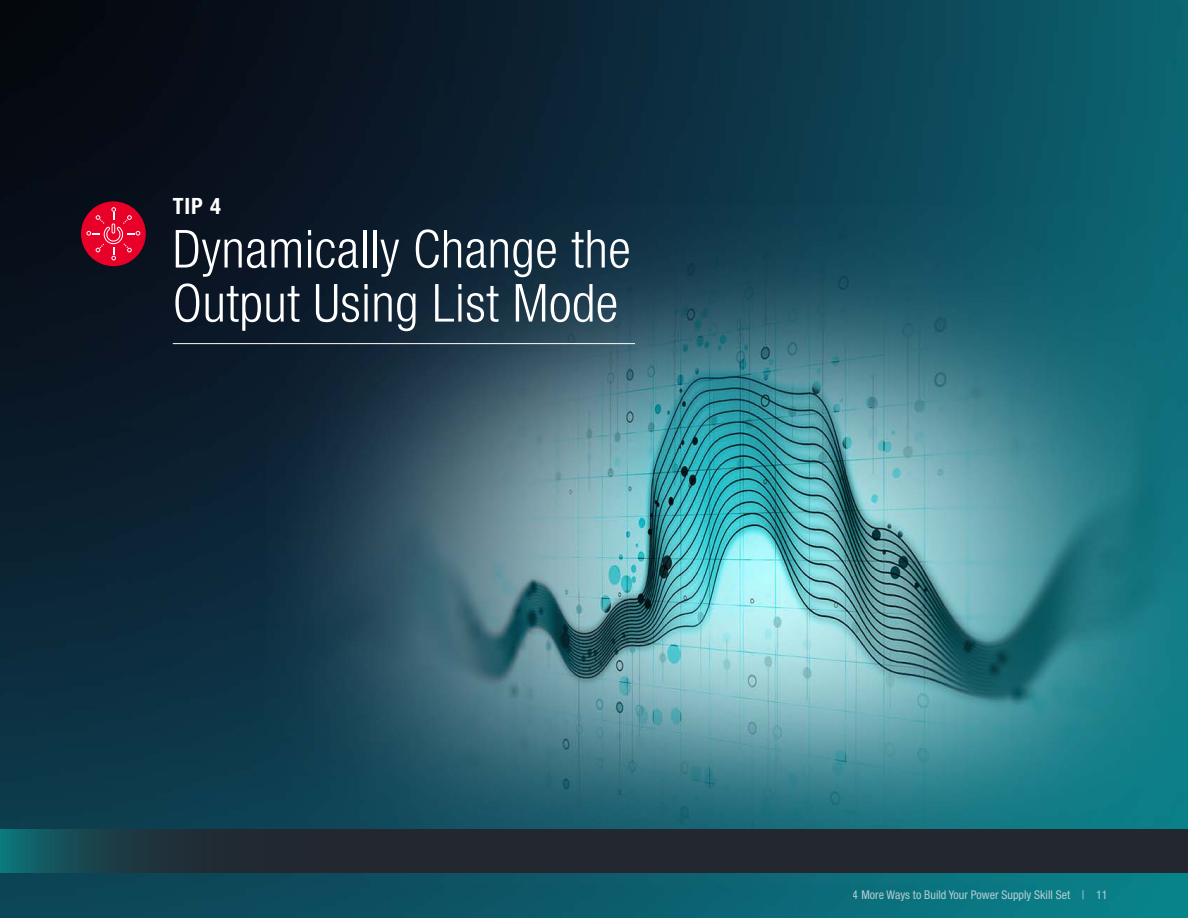
<style>
.page{position:relative;width:1188px;height:918px;background:#fff}
.page>*{position:absolute;margin:0;border:0;box-sizing:border-box;transform-origin:0 0}
.t1{font:300 condensed 52.5px/54px "Helvetica Neue LT Std";letter-spacing:.01em;color:#fff}
.t2{font:700 condensed 22.5px "Helvetica Neue LT Std";color:#fff}
.t3{font:condensed 12px "Helvetica Neue LT Std";color:#edecee}
</style>
<div class="page">
<img style="left:0;top:0;width:1188px;height:918px">
<hr style="left:173px;top:343px;width:462px;height:1px;background:#fff">
<svg style="left:0;top:829px;width:1188px;height:44px"></svg>
<div style="left:81px;top:201px;width:65px;height:65px;background:#e80029;border-radius:50%"></div>
<svg style="left:86px;top:207px;width:54px;height:53px"></svg>
<h2 class="t2" style="left:173px;top:192px;width:50px">TIP 4</h2>
<h1 class="t1" style="left:173px;top:222px;width:459px">Dynamically Change the<br>Output Using List Mode</h1>
<p class="t3" style="left:853px;top:887px;width:256px">4 More Ways to Build Your Power Supply Skill Set | 11</p>
</div>
